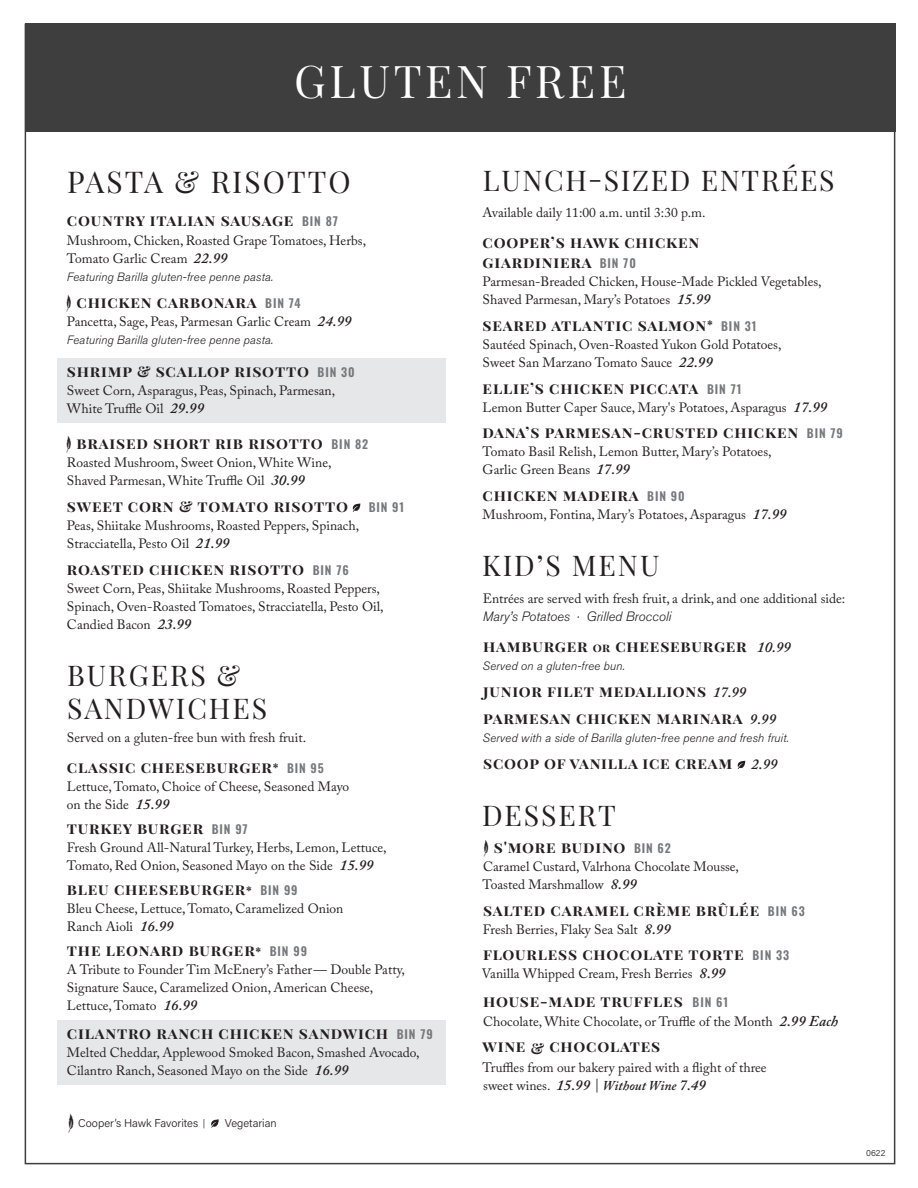
<style>
.page{position:relative;width:918px;height:1188px;background:#fff}
.page>*{position:absolute;margin:0;border:0;box-sizing:border-box;transform-origin:0 0}
.t1{font:45px "Playfair Display";letter-spacing:.08em;color:#fff}
.t2{font:30px "Playfair Display";letter-spacing:.07em;color:#231f20}
.t3{font:28.5px/33px "Playfair Display";letter-spacing:.065em;color:#231f20}
.t4{font:700 15.75px/19.5px "Playfair Display SC";letter-spacing:.05em;color:#231f20}
.t5{font:13.5px/18px "Adobe Caslon Pro";color:#231f20}
.t6{font:italic 300 12px "Akzidenz Grotesk BQ";letter-spacing:.01em;color:#231f20}
.t7{font:600 12px "Oswald";color:#76787b}
.t8{font:300 11.25px "Acumin Pro";color:#231f20}
.t9{font:300 9px "Acumin Pro";color:#231f20}
.s1{font-family:"Oswald";font-weight:600;font-size:12px;color:#76787b}
.s2{font-weight:600;font-style:italic;font-size:15px}
.s3{font-size:15px}
.s4{font-size:12px}
.s5{font-size:9px}
.s6{font-family:"Akzidenz Grotesk BQ";font-weight:300;font-style:italic}
.s7{font-family:"Adobe Caslon Pro";font-weight:600;font-style:italic;font-size:15px}
.s8{font-weight:600;font-style:italic}
</style>
<div class="page">
<div style="left:57px;top:358px;width:389px;height:65px;background:#e6e7e9"></div>
<svg style="left:352px;top:503px;width:8px;height:9px"></svg>
<svg style="left:737px;top:761px;width:8px;height:8px"></svg>
<div style="left:57px;top:1020px;width:389px;height:65px;background:#e6e7e9"></div>
<div style="left:25px;top:23px;width:870px;height:109px;background:#3e3e3f"></div>
<svg style="left:211px;top:1119px;width:8px;height:9px"></svg>
<p class="t1" style="left:294px;top:53px;width:334px">GLUTEN FREE</p>
<p class="t2" style="left:67px;top:163px;width:285px">PASTA &amp; RISOTTO</p>
<p class="t4" style="left:67px;top:210px;width:272px">COUNTRY ITALIAN SAUSAGE <span class="s1">BIN 87</span></p>
<p class="t5" style="left:67px;top:232px;width:301px">Mushroom, Chicken, Roasted Grape Tomatoes, Herbs,<br>Tomato Garlic Cream <span class="s2">22.99</span></p>
<p class="t6" style="left:67px;top:271px;width:208px">Featuring Barilla gluten-free penne pasta.</p>
<p class="t4" style="left:77px;top:293px;width:226px">CHICKEN CARBONARA <span class="s1">BIN 74</span></p>
<p class="t5" style="left:67px;top:313px;width:286px">Pancetta, Sage, Peas, Parmesan Garlic Cream <span class="s2">24.99</span></p>
<p class="t6" style="left:67px;top:333px;width:208px">Featuring Barilla gluten-free penne pasta.</p>
<p class="t4" style="left:67px;top:361px;width:289px">SHRIMP <span class="s3">&amp;</span> SCALLOP RISOTTO <span class="s1">BIN 30</span></p>
<p class="t5" style="left:67px;top:381px;width:270px">Sweet Corn, Asparagus, Peas, Spinach, Parmesan,<br>White Truffle Oil <span class="s2">29.99</span></p>
<p class="t4" style="left:77px;top:433px;width:293px">BRAISED SHORT RIB RISOTTO <span class="s1">BIN 82</span></p>
<p class="t5" style="left:67px;top:453px;width:266px">Roasted Mushroom, Sweet Onion, White Wine,<br>Shaved Parmesan, White Truffle Oil <span class="s2">30.99</span></p>
<p class="t4" style="left:67px;top:496px;width:283px">SWEET CORN <span class="s3">&amp;</span> TOMATO RISOTTO</p>
<p class="t7" style="left:369px;top:501px;width:37px">BIN 91</p>
<p class="t5" style="left:67px;top:516px;width:294px">Peas, Shiitake Mushrooms, Roasted Peppers, Spinach,<br>Stracciatella, Pesto Oil <span class="s2">21.99</span></p>
<p class="t4" style="left:67px;top:559px;width:283px">ROASTED CHICKEN RISOTTO <span class="s1">BIN 76</span></p>
<p class="t5" style="left:67px;top:579px;width:318px">Sweet Corn, Peas, Shiitake Mushrooms, Roasted Peppers,<br>Spinach, Oven-Roasted Tomatoes, Stracciatella, Pesto Oil,<br>Candied Bacon <span class="s2">23.99</span></p>
<p class="t3" style="left:67px;top:659px;width:202px">BURGERS &amp;<br>SANDWICHES</p>
<p class="t5" style="left:67px;top:728px;width:241px">Served on a gluten-free bun with fresh fruit.</p>
<p class="t4" style="left:67px;top:758px;width:259px">CLASSIC CHEESEBURGER<span class="s4">*</span> <span class="s1">BIN 95</span></p>
<p class="t5" style="left:67px;top:778px;width:284px">Lettuce, Tomato, Choice of Cheese, Seasoned Mayo on the Side <span class="s2">15.99</span></p>
<p class="t4" style="left:67px;top:819px;width:182px">TURKEY BURGER <span class="s1">BIN 97</span></p>
<p class="t5" style="left:67px;top:839px;width:321px">Fresh Ground All-Natural Turkey, Herbs, Lemon, Lettuce,<br>Tomato, Red Onion, Seasoned Mayo on the Side <span class="s2">15.99</span></p>
<p class="t4" style="left:67px;top:879px;width:232px">BLEU CHEESEBURGER<span class="s4">*</span> <span class="s1">BIN 99</span></p>
<p class="t5" style="left:67px;top:899px;width:278px">Bleu Cheese, Lettuce, Tomato, Caramelized Onion<br>Ranch Aioli <span class="s2">16.99</span></p>
<p class="t4" style="left:67px;top:940px;width:242px">THE LEONARD BURGER<span class="s4">*</span> <span class="s1">BIN 99</span></p>
<p class="t5" style="left:67px;top:960px;width:340px">A Tribute to Founder Tim McEnery’s Father— Double Patty,<br>Signature Sauce, Caramelized Onion, American Cheese,<br>Lettuce, Tomato <span class="s2">16.99</span></p>
<p class="t4" style="left:67px;top:1023px;width:367px">CILANTRO RANCH CHICKEN SANDWICH <span class="s1">BIN 79</span></p>
<p class="t5" style="left:67px;top:1043px;width:354px">Melted Cheddar, Applewood Smoked Bacon, Smashed Avocado,<br>Cilantro Ranch, Seasoned Mayo on the Side <span class="s2">16.99</span></p>
<p class="t8" style="left:78px;top:1115px;width:129px">Cooper’s Hawk Favorites <span class="s5">|</span></p>
<p class="t8" style="left:225px;top:1115px;width:53px">Vegetarian</p>
<p class="t3" style="left:483px;top:164px;width:353px">LUNCH-SIZED ENTRÉES</p>
<p class="t5" style="left:483px;top:203px;width:224px">Available daily 11:00 a.m. until 3:30 p.m.</p>
<p class="t4" style="left:483px;top:233px;width:218px">COOPER’S HAWK CHICKEN<br>GIARDINIERA <span class="s1">BIN 70</span></p>
<p class="t5" style="left:483px;top:272px;width:341px">Parmesan-Breaded Chicken, House-Made Pickled Vegetables,<br>Shaved Parmesan, Mary’s Potatoes <span class="s2">15.99</span></p>
<p class="t4" style="left:483px;top:315px;width:275px">SEARED ATLANTIC SALMON<span class="s4">*</span> <span class="s1">BIN 31</span></p>
<p class="t5" style="left:483px;top:335px;width:300px">Sautéed Spinach, Oven-Roasted Yukon Gold Potatoes,<br>Sweet San Marzano Tomato Sauce <span class="s2">22.99</span></p>
<p class="t4" style="left:483px;top:378px;width:260px">ELLIE’S CHICKEN PICCATA <span class="s1">BIN 71</span></p>
<p class="t5" style="left:483px;top:398px;width:346px">Lemon Butter Caper Sauce, Mary's Potatoes, Asparagus <span class="s2">17.99</span></p>
<p class="t4" style="left:483px;top:423px;width:362px">DANA’S PARMESAN-CRUSTED CHICKEN <span class="s1">BIN 79</span></p>
<p class="t5" style="left:483px;top:443px;width:291px">Tomato Basil Relish, Lemon Butter, Mary’s Potatoes,<br>Garlic Green Beans <span class="s2">17.99</span></p>
<p class="t4" style="left:483px;top:486px;width:203px">CHICKEN MADEIRA <span class="s1">BIN 90</span></p>
<p class="t5" style="left:483px;top:506px;width:306px">Mushroom, Fontina, Mary’s Potatoes, Asparagus <span class="s2">17.99</span></p>
<p class="t3" style="left:482px;top:548px;width:179px">KID’S MENU</p>
<p class="t5" style="left:483px;top:589px;width:364px">Entrées are served with fresh fruit, a drink, and one additional side:<br><span class="s6">Mary’s Potatoes · Grilled Broccoli</span></p>
<p class="t4" style="left:483px;top:636px;width:309px">HAMBURGER <span class="s4">OR</span> CHEESEBURGER <span class="s7">10.99</span></p>
<p class="t6" style="left:483px;top:659px;width:144px">Served on a gluten-free bun.</p>
<p class="t4" style="left:483px;top:681px;width:265px">JUNIOR FILET MEDALLIONS <span class="s7">17.99</span></p>
<p class="t4" style="left:483px;top:708px;width:295px">PARMESAN CHICKEN MARINARA <span class="s7">9.99</span></p>
<p class="t6" style="left:483px;top:731px;width:308px">Served with a side of Barilla gluten-free penne and fresh fruit.</p>
<p class="t4" style="left:483px;top:753px;width:296px">SCOOP OF VANILLA ICE CREAM <span class="s7">2.99</span></p>
<p class="t3" style="left:482px;top:798px;width:135px">DESSERT</p>
<p class="t4" style="left:494px;top:837px;width:179px">S'MORE BUDINO <span class="s1">BIN 62</span></p>
<p class="t5" style="left:483px;top:857px;width:258px">Caramel Custard, Valrhona Chocolate Mousse,<br>Toasted Marshmallow <span class="s2">8.99</span></p>
<p class="t4" style="left:483px;top:900px;width:323px">SALTED CARAMEL CRÈME BRÛLÉE <span class="s1">BIN 63</span></p>
<p class="t5" style="left:483px;top:920px;width:189px">Fresh Berries, Flaky Sea Salt <span class="s2">8.99</span></p>
<p class="t4" style="left:483px;top:945px;width:308px">FLOURLESS CHOCOLATE TORTE <span class="s1">BIN 33</span></p>
<p class="t5" style="left:482px;top:965px;width:245px">Vanilla Whipped Cream, Fresh Berries <span class="s2">8.99</span></p>
<p class="t4" style="left:483px;top:991px;width:246px">HOUSE-MADE TRUFFLES <span class="s1">BIN 61</span></p>
<p class="t5" style="left:483px;top:1013px;width:356px">Chocolate, White Chocolate, or Truffle of the Month <span class="s2">2.99 Each</span></p>
<p class="t4" style="left:482px;top:1037px;width:179px">WINE <sub>&amp;</sub> CHOCOLATES</p>
<p class="t5" style="left:483px;top:1058px;width:286px">Truffles from our bakery paired with a flight of three sweet wines. <span class="s2">15.99</span> <span class="s8">| Without Wine</span> <span class="s2">7.49</span></p>
<p class="t9" style="left:866px;top:1147px;width:21px">0622</p>
</div>
